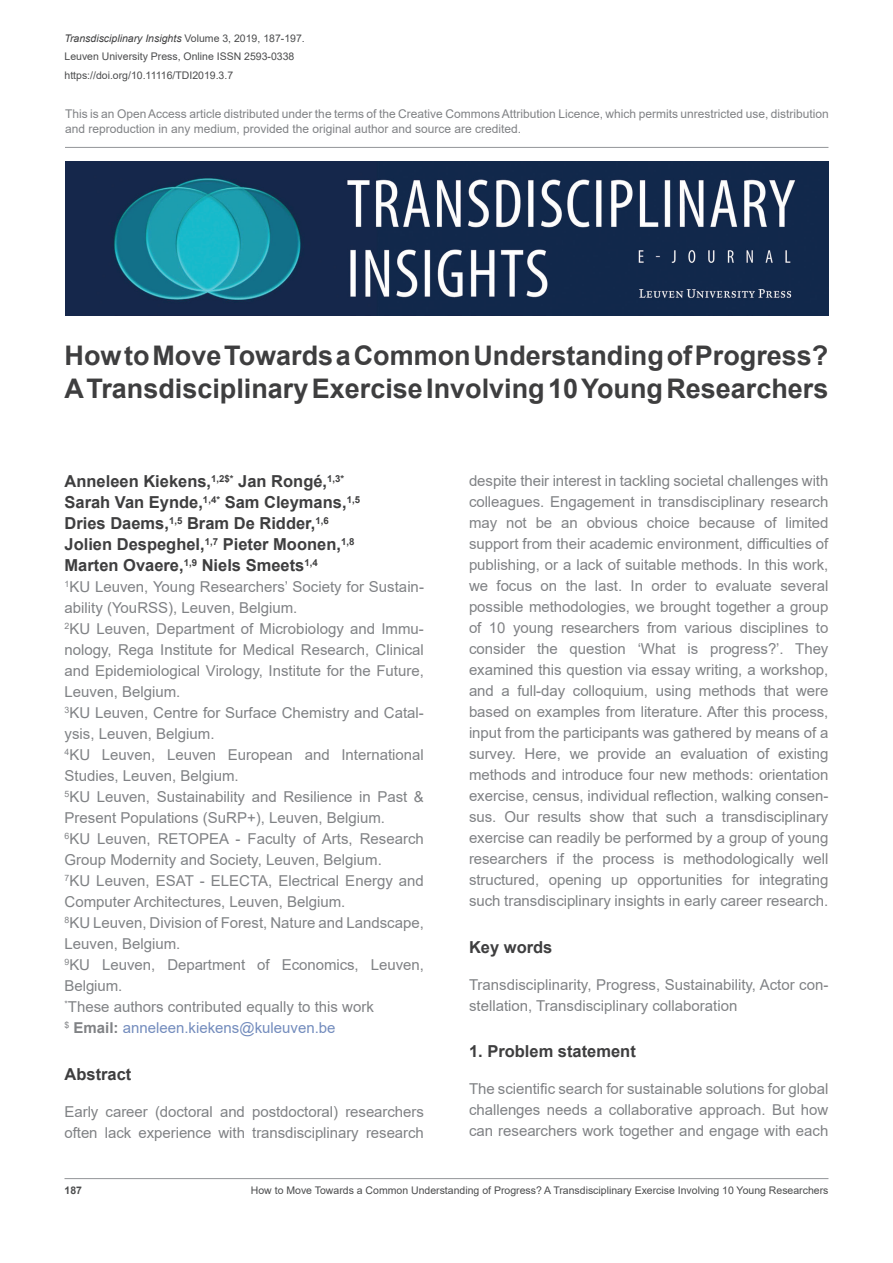
<style>
.page{position:relative;width:893px;height:1263px;background:#fff}
.page>*{position:absolute;margin:0;border:0;box-sizing:border-box;transform-origin:0 0}
.t1{font:700 27px/33px "Arial";color:#3e3e3f}
.t2{font:700 16.5px/21px "Arial";color:#3e3e3f}
.t3{font:15px/21px "Arial";color:#808285}
.t4{font:12px/15px "Arial";color:#808285}
.t5{font:10.5px/18.6px "Arial";color:#4b4c4d}
.t6{font:700 10.5px "Arial";color:#4b4c4d}
.s1{font-style:italic;color:#3e3e3f}
.s2{font-weight:700}
.s3{color:#738cbd}
</style>
<div class="page">
<hr style="left:64px;top:1178px;width:764px;height:1px;background:#939598">
<img style="left:65px;top:162px;width:763px;height:153px">
<hr style="left:65px;top:147px;width:763px;height:1px;background:#939598">
<p class="t5" style="left:64px;top:29px;width:242px"><span class="s1">Transdisciplinary Insights</span> Volume 3, 2019, 187-197.<br>Leuven University Press, Online ISSN 2593-0338 https://doi.org/10.11116/TDI2019.3.7</p>
<p class="t4" style="left:65px;top:106px;width:765px">This is an Open Access article distributed under the terms of the Creative Commons Attribution Licence, which permits unrestricted use, distribution and reproduction in any medium, provided the original author and source are credited.</p>
<h1 class="t1" style="left:64px;top:339px;width:765px">How to Move Towards a Common Understanding of Progress?<br>A Transdisciplinary Exercise Involving 10 Young Researchers</h1>
<p class="t2" style="left:64px;top:471px;width:297px">Anneleen Kiekens,<sup>1,2$*</sup> Jan Rongé,<sup>1,3* </sup>Sarah Van Eynde,<sup>1,4*</sup> Sam Cleymans,<sup>1,5<br></sup>Dries Daems,<sup>1,5</sup> Bram De Ridder,<sup>1,6<br></sup>Jolien Despeghel,<sup>1,7</sup> Pieter Moonen,<sup>1,8<br></sup>Marten Ovaere,<sup>1,9</sup> Niels Smeets<sup>1,4</sup></p>
<p class="t3" style="left:64px;top:576px;width:361px"><sup>1</sup>KU Leuven, Young Researchers’ Society for Sustain&shy;ability (YouRSS), Leuven, Belgium.<br><sup>2</sup>KU Leuven, Department of Microbiology and Immu&shy;nology, Rega Institute for Medical Research, Clinical and Epidemiological Virology, Institute for the Future, Leuven, Belgium.<br><sup>3</sup>KU Leuven, Centre for Surface Chemistry and Catal&shy;ysis, Leuven, Belgium.<br><sup>4</sup>KU Leuven, Leuven European and International Studies, Leuven, Belgium.<br><sup>5</sup>KU Leuven, Sustainability and Resilience in Past &amp; Present Populations (SuRP+), Leuven, Belgium.<br><sup>6</sup>KU Leuven, RETOPEA - Faculty of Arts, Research Group Modernity and Society, Leuven, Belgium.<br><sup>7</sup>KU Leuven, ESAT - ELECTA, Electrical Energy and Computer Architectures, Leuven, Belgium.<br><sup>8</sup>KU Leuven, Division of Forest, Nature and Landscape, Leuven, Belgium.<br><sup>9</sup>KU Leuven, Department of Economics, Leuven, Belgium.<br><sup>*</sup>These authors contributed equally to this work<br><sup>$</sup> <span class="s2">Email:</span> <span class="s3">anneleen.kiekens@kuleuven.be</span></p>
<p class="t2" style="left:64px;top:1064px;width:68px">Abstract</p>
<p class="t3" style="left:64px;top:1101px;width:361px">Early career (doctoral and postdoctoral) researchers often lack experience with transdisciplinary research</p>
<p class="t3" style="left:469px;top:470px;width:361px;text-align:justify">despite their interest in tackling societal challenges with colleagues. Engagement in transdisciplinary research may not be an obvious choice because of limited support from their academic environment, difficulties of publishing, or a lack of suitable methods. In this work, we focus on the last. In order to evaluate several possible methodologies, we brought together a group of 10 young researchers from various disciplines to consider the question ‘What is progress?’. They examined this question via essay writing, a workshop, and a full-day colloquium, using methods that were based on examples from literature. After this process, input from the participants was gathered by means of a survey. Here, we provide an evaluation of existing methods and introduce four new methods: orientation exercise, census, individual reflection, walking consen&shy;sus. Our results show that such a transdisciplinary exercise can readily be performed by a group of young researchers if the process is methodologically well structured, opening up opportunities for integrating such transdisciplinary insights in early career research.</p>
<p class="t2" style="left:469px;top:937px;width:85px">Key words</p>
<p class="t3" style="left:469px;top:974px;width:360px">Transdisciplinarity, Progress, Sustainability, Actor con&shy;stellation, Transdisciplinary collaboration</p>
<p class="t2" style="left:469px;top:1041px;width:168px">1. Problem statement</p>
<p class="t3" style="left:469px;top:1078px;width:361px;text-align:justify">The scientific search for sustainable solutions for global challenges needs a collaborative approach. But how can researchers work together and engage with each</p>
<p class="t6" style="left:64px;top:1183px;width:19px">187</p>
<p class="t5" style="left:251px;top:1181px;width:579px">How to Move Towards a Common Understanding of Progress? A Transdisciplinary Exercise Involving 10 Young Researchers</p>
</div>
